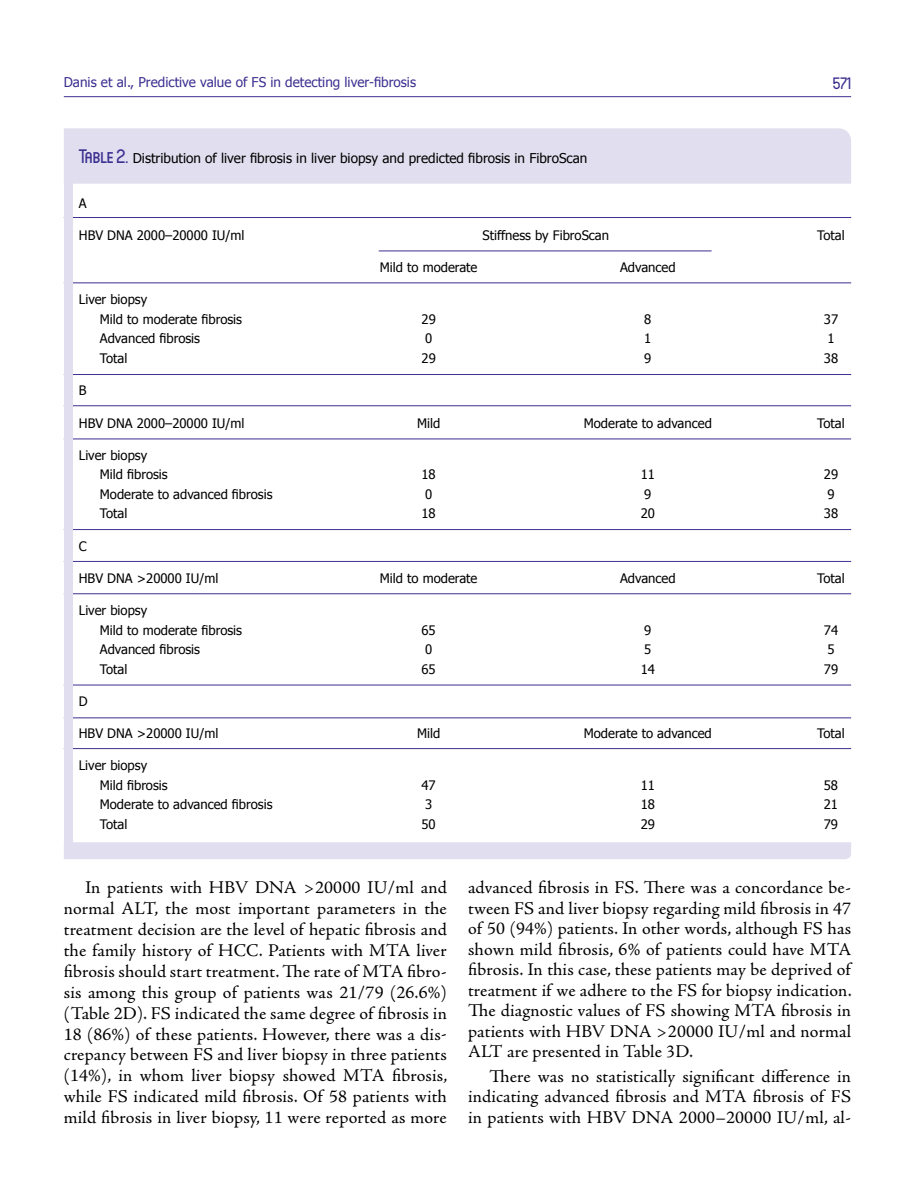
<style>
.page{position:relative;width:915px;height:1191px;background:#fff}
.page>*{position:absolute;margin:0;border:0;box-sizing:border-box;transform-origin:0 0}
.t1{font:18px/20.9px "Adobe Jenson Pro";letter-spacing:.005em;color:#000;text-align:justify}
.t2{font:500 16.5px "Circula";color:#3c3091}
.t3{font:13.5px "Tahoma";color:#000}
.t4{font:13.5px "Tahoma";color:#3c3091}
.t5{font:13.05px/19.5px "Tahoma";color:#000}
.s1{font-family:"Circula";font-weight:500;font-size:19.5px;color:#3c3091}
</style>
<div class="page">
<hr style="left:64px;top:96px;width:786px;height:1px;background:#3c3091">
<div style="left:64px;top:842px;width:786px;height:17px;background:#e1dfef"></div>
<div style="left:64px;top:128px;width:786px;height:56px;background:#e1dfef"></div>
<hr style="left:64px;top:217px;width:786px;height:1px;background:#3c3091">
<hr style="left:378px;top:250px;width:333px;height:1px;background:#3c3091">
<hr style="left:64px;top:282px;width:786px;height:1px;background:#3c3091">
<hr style="left:64px;top:405px;width:786px;height:1px;background:#3c3091">
<hr style="left:64px;top:374px;width:786px;height:1px;background:#3c3091">
<hr style="left:64px;top:593px;width:786px;height:1px;background:#3c3091">
<hr style="left:64px;top:717px;width:786px;height:1px;background:#3c3091">
<hr style="left:64px;top:684px;width:786px;height:1px;background:#3c3091">
<hr style="left:64px;top:748px;width:786px;height:1px;background:#3c3091">
<hr style="left:64px;top:438px;width:786px;height:1px;background:#3c3091">
<hr style="left:64px;top:561px;width:786px;height:1px;background:#3c3091">
<hr style="left:64px;top:529px;width:786px;height:1px;background:#3c3091">
<div style="left:64px;top:177px;width:8px;height:670px;background:#e1dfef"></div>
<p class="t4" style="left:64px;top:73px;width:353px">Danis et al., Predictive value of FS in detecting liver-fibrosis</p>
<p class="t2" style="left:832px;top:73px;width:20px">571</p>
<p class="t3" style="left:79px;top:150px;width:510px"><span class="s1">Table 2.</span> Distribution of liver fibrosis in liver biopsy and predicted fibrosis in FibroScan</p>
<p class="t5" style="left:79px;top:193px;width:9px">A</p>
<p class="t5" style="left:79px;top:225px;width:167px">HBV DNA 2000–20000 IU/ml</p>
<p class="t5" style="left:482px;top:225px;width:128px">Stiffness by FibroScan</p>
<p class="t5" style="left:817px;top:225px;width:29px">Total</p>
<p class="t5" style="left:380px;top:257px;width:99px">Mild to moderate</p>
<p class="t5" style="left:620px;top:257px;width:57px">Advanced</p>
<p class="t5" style="left:100px;top:289px;width:144px;text-indent:-21px">Liver biopsy<br>Mild to moderate fibrosis</p>
<p class="t5" style="left:421px;top:309px;width:16px">29</p>
<p class="t5" style="left:644px;top:309px;width:9px">8</p>
<p class="t5" style="left:823px;top:309px;width:16px">37</p>
<p class="t5" style="left:100px;top:328px;width:102px">Advanced fibrosis</p>
<p class="t5" style="left:425px;top:328px;width:9px">0</p>
<p class="t5" style="left:644px;top:328px;width:9px">1</p>
<p class="t5" style="left:827px;top:328px;width:9px">1</p>
<p class="t5" style="left:100px;top:348px;width:29px">Total</p>
<p class="t5" style="left:421px;top:348px;width:16px">29</p>
<p class="t5" style="left:644px;top:348px;width:9px">9</p>
<p class="t5" style="left:823px;top:348px;width:16px">38</p>
<p class="t5" style="left:79px;top:380px;width:9px">B</p>
<p class="t5" style="left:79px;top:412px;width:167px">HBV DNA 2000–20000 IU/ml</p>
<p class="t5" style="left:417px;top:412px;width:25px">Mild</p>
<p class="t5" style="left:583px;top:412px;width:129px">Moderate to advanced</p>
<p class="t5" style="left:816px;top:412px;width:29px">Total</p>
<p class="t5" style="left:100px;top:445px;width:69px;text-indent:-21px">Liver biopsy<br>Mild fibrosis</p>
<p class="t5" style="left:421px;top:464px;width:16px">18</p>
<p class="t5" style="left:640px;top:464px;width:16px">11</p>
<p class="t5" style="left:823px;top:464px;width:16px">29</p>
<p class="t5" style="left:100px;top:484px;width:174px">Moderate to advanced fibrosis</p>
<p class="t5" style="left:425px;top:484px;width:9px">0</p>
<p class="t5" style="left:644px;top:484px;width:9px">9</p>
<p class="t5" style="left:827px;top:484px;width:9px">9</p>
<p class="t5" style="left:100px;top:503px;width:29px">Total</p>
<p class="t5" style="left:421px;top:503px;width:16px">18</p>
<p class="t5" style="left:640px;top:503px;width:16px">20</p>
<p class="t5" style="left:823px;top:503px;width:16px">38</p>
<p class="t5" style="left:79px;top:535px;width:9px">C</p>
<p class="t5" style="left:79px;top:568px;width:141px">HBV DNA &gt;20000 IU/ml</p>
<p class="t5" style="left:379px;top:568px;width:99px">Mild to moderate</p>
<p class="t5" style="left:620px;top:568px;width:57px">Advanced</p>
<p class="t5" style="left:816px;top:568px;width:29px">Total</p>
<p class="t5" style="left:100px;top:600px;width:144px;text-indent:-21px">Liver biopsy<br>Mild to moderate fibrosis</p>
<p class="t5" style="left:421px;top:619px;width:16px">65</p>
<p class="t5" style="left:644px;top:619px;width:9px">9</p>
<p class="t5" style="left:823px;top:619px;width:16px">74</p>
<p class="t5" style="left:100px;top:639px;width:102px">Advanced fibrosis</p>
<p class="t5" style="left:425px;top:639px;width:9px">0</p>
<p class="t5" style="left:644px;top:639px;width:9px">5</p>
<p class="t5" style="left:827px;top:639px;width:9px">5</p>
<p class="t5" style="left:100px;top:658px;width:29px">Total</p>
<p class="t5" style="left:421px;top:658px;width:16px">65</p>
<p class="t5" style="left:640px;top:658px;width:16px">14</p>
<p class="t5" style="left:823px;top:658px;width:16px">79</p>
<p class="t5" style="left:79px;top:691px;width:10px">D</p>
<p class="t5" style="left:79px;top:723px;width:141px">HBV DNA &gt;20000 IU/ml</p>
<p class="t5" style="left:417px;top:723px;width:25px">Mild</p>
<p class="t5" style="left:583px;top:723px;width:129px">Moderate to advanced</p>
<p class="t5" style="left:816px;top:723px;width:29px">Total</p>
<p class="t5" style="left:100px;top:755px;width:69px;text-indent:-21px">Liver biopsy<br>Mild fibrosis</p>
<p class="t5" style="left:421px;top:775px;width:16px">47</p>
<p class="t5" style="left:640px;top:775px;width:16px">11</p>
<p class="t5" style="left:823px;top:775px;width:16px">58</p>
<p class="t5" style="left:100px;top:794px;width:174px">Moderate to advanced fibrosis</p>
<p class="t5" style="left:425px;top:794px;width:9px">3</p>
<p class="t5" style="left:640px;top:794px;width:16px">18</p>
<p class="t5" style="left:823px;top:794px;width:16px">21</p>
<p class="t5" style="left:100px;top:814px;width:29px">Total</p>
<p class="t5" style="left:421px;top:814px;width:16px">50</p>
<p class="t5" style="left:640px;top:814px;width:16px">29</p>
<p class="t5" style="left:823px;top:814px;width:16px">79</p>
<p class="t1" style="left:64px;top:877px;width:385px;text-indent:21px">In patients with HBV DNA &gt;20000 IU/ml and normal ALT, the most important parameters in the treatment decision are the level of hepatic fibrosis and the family history of HCC. Patients with MTA liver fibrosis should start treatment. The rate of MTA fibro&shy;sis among this group of patients was 21/79 (26.6%) (Table 2D). FS indicated the same degree of fibrosis in 18 (86%) of these patients. However, there was a dis&shy;crepancy between FS and liver biopsy in three patients (14%), in whom liver biopsy showed MTA fibrosis, while FS indicated mild fibrosis. Of 58 patients with mild fibrosis in liver biopsy, 11 were reported as more</p>
<p class="t1" style="left:468px;top:878px;width:385px;line-height:20.4px">advanced fibrosis in FS. There was a concordance be&shy;tween FS and liver biopsy regarding mild fibrosis in 47 of 50 (94%) patients. In other words, although FS has shown mild fibrosis, 6% of patients could have MTA fibrosis. In this case, these patients may be deprived of treatment if we adhere to the FS for biopsy indication.<br>The diagnostic values of FS showing MTA fibrosis in patients with HBV DNA &gt;20000 IU/ml and normal ALT are presented in Table 3D.</p>
<p class="t1" style="left:468px;top:1066px;width:384px;line-height:20.4px;text-indent:21px">There was no statistically significant difference in indicating advanced fibrosis and MTA fibrosis of FS in patients with HBV DNA 2000–20000 IU/ml, al-</p>
</div>
